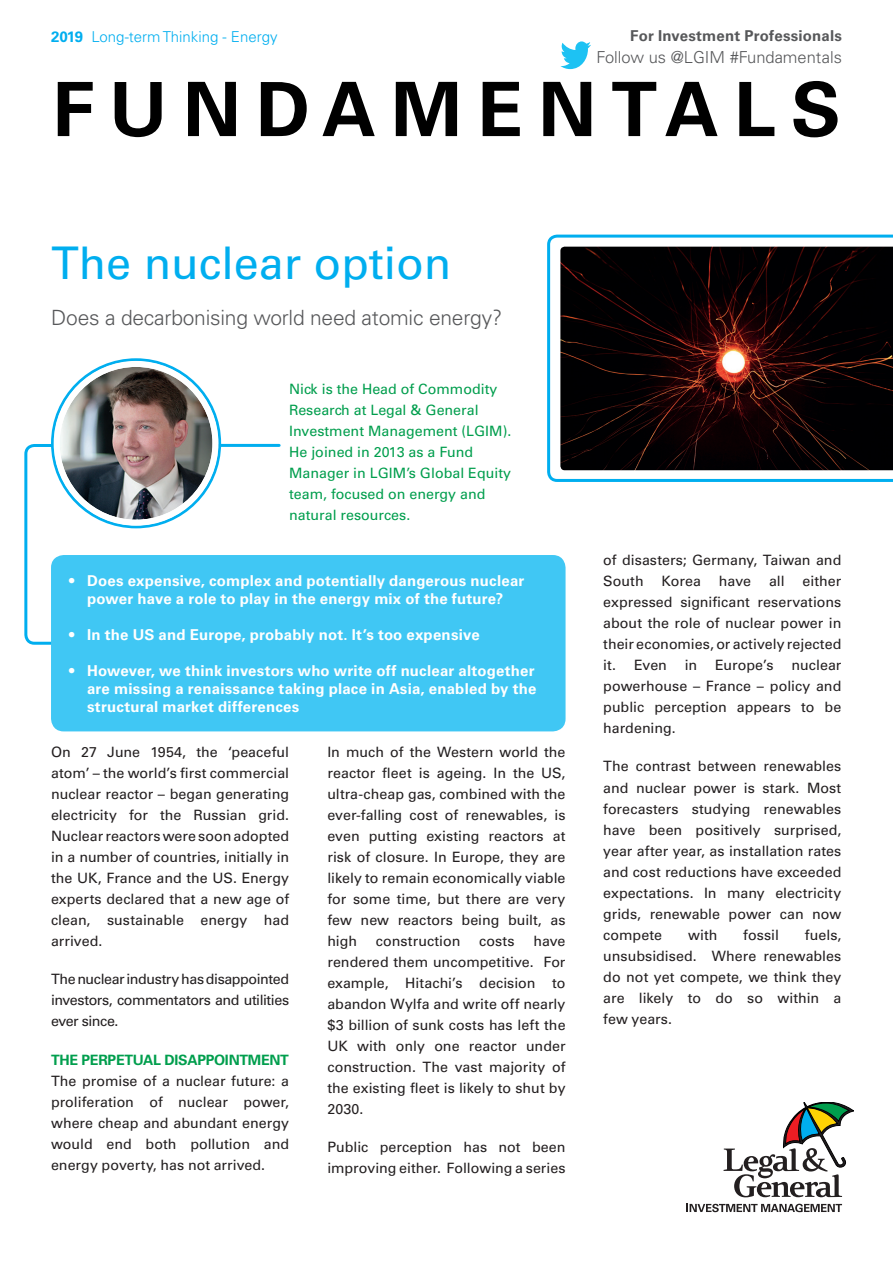
<style>
.page{position:relative;width:893px;height:1263px;background:#fff}
.page>*{position:absolute;margin:0;border:0;box-sizing:border-box;transform-origin:0 0}
.t1{font:700 75px "Univers LT Std";letter-spacing:.2em;color:#000}
.t2{font:45px "Univers LT Std";color:#00aeef}
.t3{font:300 21px "Univers";letter-spacing:-.01em;color:#57585a}
.t4{font:300 16.5px "Univers";color:#57585a}
.t5{font:700 15px/18px "Univers LT Std";letter-spacing:.015em;color:#fff;text-align:center}
.t6{font:300 15px "Univers";color:#00aeef}
.t7{font:700 15px "Univers LT Std";letter-spacing:.01em;color:#57585a}
.t8{font:14.25px/21px "Univers LT Std";color:#231f20;text-align:justify}
.t9{font:14.25px/21px "Univers";color:#009e4d}
.t10{font:700 14.25px "Univers LT Std";letter-spacing:-.02em;color:#009e4d}
.s1{font-family:"Univers LT Std";font-weight:700}
</style>
<div class="page">
<svg style="left:723px;top:1102px;width:131px;height:95px"></svg>
<svg style="left:687px;top:1204px;width:155px;height:8px"></svg>
<svg style="left:24px;top:442px;width:257px;height:203px"></svg>
<svg style="left:547px;top:235px;width:346px;height:247px"></svg>
<div style="left:57px;top:364px;width:158px;height:159px;background:#fff;border-radius:50%"></div>
<img style="left:60px;top:367px;width:152px;height:153px;border-radius:76px">
<div style="left:54px;top:361px;width:164px;height:165px;border:6px solid #fff;border-radius:50%"></div>
<div style="left:51px;top:555px;width:515px;height:176px;background:#40c7f4;border-radius:13px"></div>
<svg style="left:560px;top:41px;width:31px;height:28px"></svg>
<img style="left:560px;top:247px;width:333px;height:223px">
<p class="t6" style="left:51px;top:27px;width:228px"><span class="s1">2019</span> Long-term Thinking - Energy</p>
<p class="t7" style="left:630px;top:27px;width:213px">For Investment Professionals</p>
<h1 class="t1" style="left:53px;top:66px;width:790px">FUNDAMENTALS</h1>
<p class="t4" style="left:596px;top:47px;width:247px">Follow us @LGIM #Fundamentals</p>
<h2 class="t2" style="left:51px;top:237px;width:402px">The nuclear option</h2>
<h3 class="t3" style="left:51px;top:305px;width:453px">Does a decarbonising world need atomic energy?</h3>
<p class="t9" style="left:289px;top:379px;width:224px">Nick is the Head of Commodity<br>Research at Legal &amp; General<br>Investment Management (LGIM).<br>He joined in 2013 as a Fund<br>Manager in LGIM’s Global Equity team, focused on energy and natural resources.</p>
<p class="t5" style="left:69px;top:572px;width:457px">• Does expensive, complex and potentially dangerous nuclear power have a role to play in the energy mix of the future?</p>
<p class="t5" style="left:69px;top:626px;width:412px">• In the US and Europe, probably not. It’s too expensive</p>
<p class="t5" style="left:87px;top:662px;width:451px;text-align:left;text-indent:-18px">• However, we think investors who write off nuclear altogether are missing a renaissance taking place in Asia, enabled by the structural market differences</p>
<p class="t8" style="left:51px;top:741px;width:240px">On 27 June 1954, the ‘peaceful atom’ – the world’s frst commercial nuclear reactor – began generating electricity for the Russian grid.<br>Nuclear reactors were soon adopted in a number of countries, initially in the UK, France and the US. Energy experts declared that a new age of clean, sustainable energy had arrived.</p>
<p class="t8" style="left:51px;top:968px;width:240px">The nuclear industry has disappointed investors, commentators and utilities ever since.</p>
<p class="t10" style="left:51px;top:1052px;width:239px">THE PERPETUAL DISAPPOINTMENT</p>
<p class="t8" style="left:51px;top:1071px;width:240px">The promise of a nuclear future: a proliferation of nuclear power, where cheap and abundant energy would end both pollution and energy poverty, has not arrived.</p>
<p class="t8" style="left:327px;top:741px;width:240px">In much of the Western world the reactor feet is ageing. In the US, ultra-cheap gas, combined with the ever-falling cost of renewables, is even putting existing reactors at risk of closure. In Europe, they are likely to remain economically viable for some time, but there are very few new reactors being built, as high</p>
<p class="t8" style="left:327px;top:930px;width:240px;text-indent:206px">have rendered them uncompetitive. For example, Hitachi’s decision to abandon Wylfa and write off nearly $3 billion of sunk costs has left the UK with only one reactor under construction. The vast majority of the existing feet is likely to shut by 2030.</p>
<p class="t8" style="left:327px;top:1136px;width:240px">Public perception has not been improving either. Following a series</p>
<p class="t8" style="left:376px;top:930px;width:86px">construction</p>
<p class="t8" style="left:479px;top:930px;width:37px">costs</p>
<p class="t8" style="left:603px;top:550px;width:240px">of disasters; Germany, Taiwan and<br>South</p>
<p class="t8" style="left:662px;top:571px;width:41px">Korea</p>
<p class="t8" style="left:719px;top:571px;width:34px">have</p>
<p class="t8" style="left:769px;top:571px;width:17px">all</p>
<p class="t8" style="left:603px;top:571px;width:240px;text-indent:199px">either expressed signifcant reservations about the role of nuclear power in their economies, or actively rejected it. Even</p>
<p class="t8" style="left:685px;top:655px;width:14px">in</p>
<p class="t8" style="left:715px;top:655px;width:60px">Europe’s</p>
<p class="t8" style="left:603px;top:655px;width:240px;text-indent:188px">nuclear powerhouse – France – policy and public perception appears to be hardening.</p>
<p class="t8" style="left:603px;top:756px;width:240px">The contrast between renewables and nuclear power is stark. Most forecasters studying renewables have been positively surprised, year after year, as installation rates and cost reductions have exceeded expectations. In many electricity grids, renewable power can now compete</p>
<p class="t8" style="left:603px;top:924px;width:240px;text-indent:202px">fuels, unsubsidised. Where renewables do not yet compete, we think they are likely to do so within a few years.</p>
<p class="t8" style="left:688px;top:924px;width:31px">with</p>
<p class="t8" style="left:743px;top:924px;width:37px">fossil</p>
</div>
